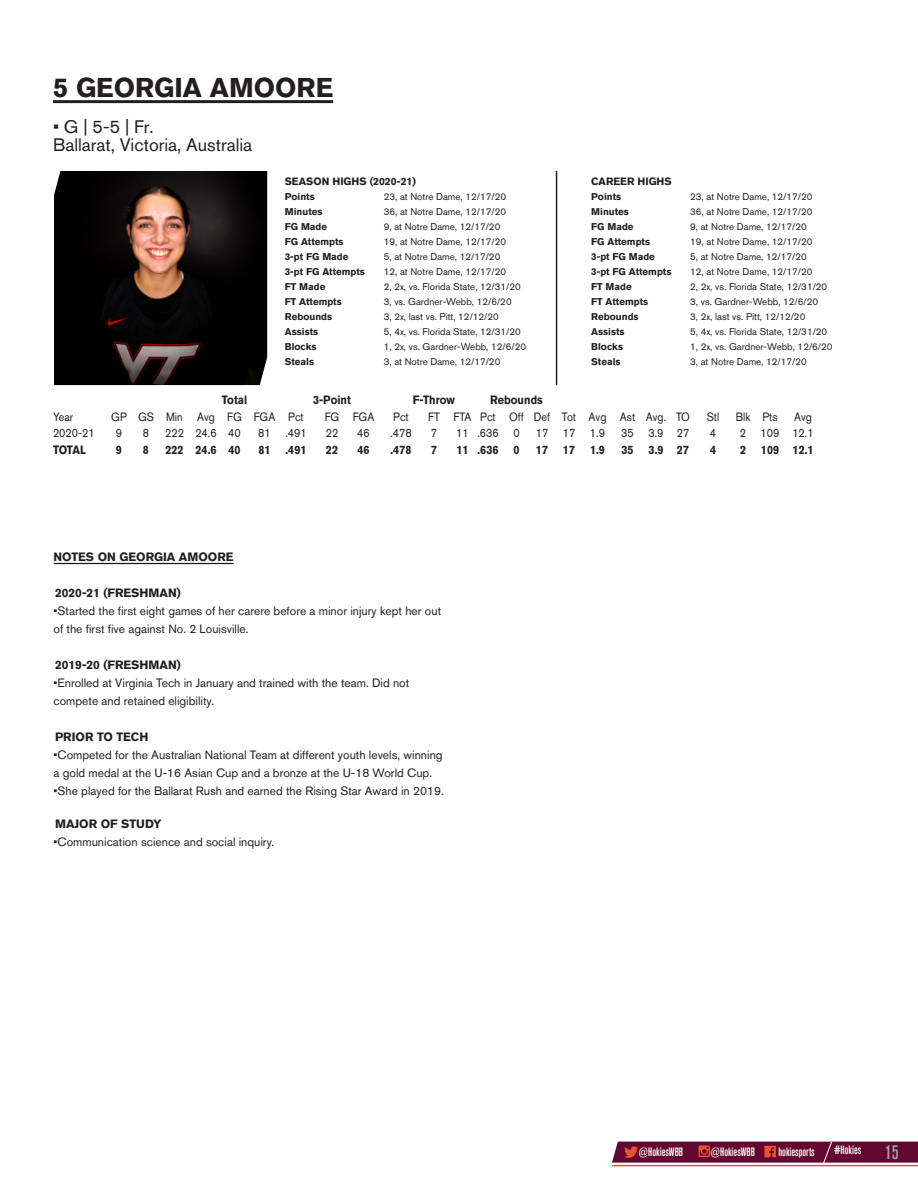
<style>
.page{position:relative;width:918px;height:1188px;background:#fff}
.page>*{position:absolute;margin:0;border:0;box-sizing:border-box;transform-origin:0 0}
.t1{font:700 27px "Akzidenz Grotesk BQ";color:#231f20}
.t2{font:500 condensed 19.5px "Akzidenz Grotesk BQ";color:#a2a5aa}
.t3{font:18px "Akzidenz Grotesk BQ";color:#231f20}
.t4{font:12px/18px "Akzidenz Grotesk BQ";color:#231f20}
.t5{font:12px "Akzidenz Grotesk BQ";color:#231f20;scale:.9 1}
.Box_ind_stats{font:700 12px "Akzidenz Grotesk BQ";color:#231f20;scale:.9 1}
.Box_ind_stats-2{font:700 12px "Akzidenz Grotesk BQ";color:#231f20}
.t6{font:500 condensed 12px "Akzidenz Grotesk BQ";color:#fff}
.t7{font:700 10.5px "Akzidenz Grotesk BQ";color:#231f20}
.t8{font:9.75px "Akzidenz Grotesk BQ";color:#231f20}
.t9{font:700 9.75px "Akzidenz Grotesk BQ";color:#231f20}
</style>
<div class="page">
<svg style="left:612px;top:1141px;width:306px;height:25px;background:#812b49"></svg>
<hr style="left:53px;top:100px;width:280px;height:3px;background:#231f20">
<img style="left:54px;top:171px;width:213px;height:214px">
<hr style="left:556px;top:171px;width:1px;height:214px;background:#231f20">
<hr style="left:54px;top:563px;width:180px;height:1px;background:#231f20">
<p class="t1" style="left:53px;top:72px;width:282px">5 GEORGIA AMOORE</p>
<p class="t3" style="left:53px;top:116px;width:100px">• G | 5-5 | Fr.</p>
<p class="t3" style="left:53px;top:134px;width:201px">Ballarat, Victoria, Australia</p>
<p class="t7" style="left:285px;top:176px;width:133px">SEASON HIGHS (2020-21)</p>
<p class="t9" style="left:285px;top:191px;width:32px">Points</p>
<p class="t8" style="left:384px;top:191px;width:124px">23, at Notre Dame, 12/17/20</p>
<p class="t9" style="left:285px;top:206px;width:39px">Minutes</p>
<p class="t8" style="left:384px;top:206px;width:124px">36, at Notre Dame, 12/17/20</p>
<p class="t9" style="left:285px;top:221px;width:44px">FG Made</p>
<p class="t8" style="left:384px;top:221px;width:118px">9, at Notre Dame, 12/17/20</p>
<p class="t9" style="left:285px;top:236px;width:60px">FG Attempts</p>
<p class="t8" style="left:384px;top:236px;width:124px">19, at Notre Dame, 12/17/20</p>
<p class="t9" style="left:285px;top:251px;width:65px">3-pt FG Made</p>
<p class="t8" style="left:384px;top:251px;width:118px">5, at Notre Dame, 12/17/20</p>
<p class="t9" style="left:285px;top:266px;width:82px">3-pt FG Attempts</p>
<p class="t8" style="left:384px;top:266px;width:124px">12, at Notre Dame, 12/17/20</p>
<p class="t9" style="left:285px;top:281px;width:42px">FT Made</p>
<p class="t8" style="left:384px;top:281px;width:139px">2, 2x, vs. Florida State, 12/31/20</p>
<p class="t9" style="left:285px;top:296px;width:59px">FT Attempts</p>
<p class="t8" style="left:384px;top:296px;width:129px">3, vs. Gardner-Webb, 12/6/20</p>
<p class="t9" style="left:285px;top:311px;width:49px">Rebounds</p>
<p class="t8" style="left:384px;top:311px;width:117px">3, 2x, last vs. Pitt, 12/12/20</p>
<p class="t9" style="left:285px;top:326px;width:35px">Assists</p>
<p class="t8" style="left:384px;top:326px;width:139px">5, 4x, vs. Florida State, 12/31/20</p>
<p class="t9" style="left:285px;top:341px;width:33px">Blocks</p>
<p class="t8" style="left:384px;top:341px;width:144px">1, 2x, vs. Gardner-Webb, 12/6/20</p>
<p class="t9" style="left:285px;top:356px;width:31px">Steals</p>
<p class="t8" style="left:384px;top:356px;width:118px">3, at Notre Dame, 12/17/20</p>
<p class="Box_ind_stats" style="left:222px;top:393px;width:30px">Total</p>
<p class="Box_ind_stats" style="left:313px;top:393px;width:44px">3-Point</p>
<p class="Box_ind_stats" style="left:413px;top:393px;width:48px">F-Throw</p>
<p class="Box_ind_stats" style="left:490px;top:393px;width:60px">Rebounds</p>
<p class="t7" style="left:591px;top:176px;width:82px">CAREER HIGHS</p>
<p class="t9" style="left:591px;top:191px;width:32px">Points</p>
<p class="t8" style="left:690px;top:191px;width:124px">23, at Notre Dame, 12/17/20</p>
<p class="t9" style="left:591px;top:206px;width:39px">Minutes</p>
<p class="t8" style="left:690px;top:206px;width:124px">36, at Notre Dame, 12/17/20</p>
<p class="t9" style="left:591px;top:221px;width:44px">FG Made</p>
<p class="t8" style="left:690px;top:221px;width:118px">9, at Notre Dame, 12/17/20</p>
<p class="t9" style="left:591px;top:236px;width:60px">FG Attempts</p>
<p class="t8" style="left:690px;top:236px;width:124px">19, at Notre Dame, 12/17/20</p>
<p class="t9" style="left:591px;top:251px;width:65px">3-pt FG Made</p>
<p class="t8" style="left:690px;top:251px;width:118px">5, at Notre Dame, 12/17/20</p>
<p class="t9" style="left:591px;top:266px;width:82px">3-pt FG Attempts</p>
<p class="t8" style="left:690px;top:266px;width:124px">12, at Notre Dame, 12/17/20</p>
<p class="t9" style="left:591px;top:281px;width:42px">FT Made</p>
<p class="t8" style="left:690px;top:281px;width:139px">2, 2x, vs. Florida State, 12/31/20</p>
<p class="t9" style="left:591px;top:296px;width:59px">FT Attempts</p>
<p class="t8" style="left:690px;top:296px;width:129px">3, vs. Gardner-Webb, 12/6/20</p>
<p class="t9" style="left:591px;top:311px;width:49px">Rebounds</p>
<p class="t8" style="left:690px;top:311px;width:117px">3, 2x, last vs. Pitt, 12/12/20</p>
<p class="t9" style="left:591px;top:326px;width:35px">Assists</p>
<p class="t8" style="left:690px;top:326px;width:139px">5, 4x, vs. Florida State, 12/31/20</p>
<p class="t9" style="left:591px;top:341px;width:33px">Blocks</p>
<p class="t8" style="left:690px;top:341px;width:144px">1, 2x, vs. Gardner-Webb, 12/6/20</p>
<p class="t9" style="left:591px;top:356px;width:31px">Steals</p>
<p class="t8" style="left:690px;top:356px;width:118px">3, at Notre Dame, 12/17/20</p>
<p class="t5" style="left:53px;top:410px;width:24px">Year</p>
<p class="t5" style="left:111px;top:410px;width:215px">GP GS Min Avg FG FGA Pct</p>
<p class="t5" style="left:325px;top:410px;width:57px">FG FGA</p>
<p class="t5" style="left:393px;top:410px;width:19px">Pct</p>
<p class="t5" style="left:428px;top:410px;width:292px">FT FTA Pct Off Def Tot Avg Ast Avg. TO</p>
<p class="t5" style="left:707px;top:410px;width:16px">Stl</p>
<p class="t5" style="left:736px;top:410px;width:48px">Blk Pts</p>
<p class="t5" style="left:794px;top:410px;width:21px">Avg</p>
<p class="t5" style="left:53px;top:426px;width:48px">2020-21</p>
<p class="t5" style="left:116px;top:426px;width:8px">9</p>
<p class="t5" style="left:143px;top:426px;width:8px">8</p>
<p class="t5" style="left:165px;top:426px;width:86px">222 24.6 40</p>
<p class="t5" style="left:258px;top:426px;width:55px">81 .491</p>
<p class="t5" style="left:326px;top:426px;width:15px">22</p>
<p class="t5" style="left:357px;top:426px;width:62px">46 .478</p>
<p class="t5" style="left:431px;top:426px;width:8px">7</p>
<p class="t5" style="left:456px;top:426px;width:72px">11 .636 0</p>
<p class="t5" style="left:536px;top:426px;width:79px">17 17 1.9</p>
<p class="t5" style="left:621px;top:426px;width:77px">35 3.9 27</p>
<p class="t5" style="left:710px;top:426px;width:8px">4</p>
<p class="t5" style="left:740px;top:426px;width:84px">2 109 12.1</p>
<p class="Box_ind_stats" style="left:53px;top:443px;width:38px">TOTAL</p>
<p class="Box_ind_stats" style="left:116px;top:443px;width:8px">9</p>
<p class="Box_ind_stats" style="left:143px;top:443px;width:8px">8</p>
<p class="Box_ind_stats" style="left:165px;top:443px;width:85px">222 24.6 40</p>
<p class="Box_ind_stats" style="left:258px;top:443px;width:55px">81 .491</p>
<p class="Box_ind_stats" style="left:326px;top:443px;width:15px">22</p>
<p class="Box_ind_stats" style="left:357px;top:443px;width:15px">46</p>
<p class="Box_ind_stats" style="left:391px;top:443px;width:25px">.478</p>
<p class="Box_ind_stats" style="left:431px;top:443px;width:8px">7</p>
<p class="Box_ind_stats" style="left:456px;top:443px;width:48px">11 .636</p>
<p class="Box_ind_stats" style="left:514px;top:443px;width:8px">0</p>
<p class="Box_ind_stats" style="left:536px;top:443px;width:45px">17 17</p>
<p class="Box_ind_stats" style="left:590px;top:443px;width:18px">1.9</p>
<p class="Box_ind_stats" style="left:621px;top:443px;width:15px">35</p>
<p class="Box_ind_stats" style="left:649px;top:443px;width:46px">3.9 27</p>
<p class="Box_ind_stats" style="left:710px;top:443px;width:8px">4</p>
<p class="Box_ind_stats" style="left:740px;top:443px;width:83px">2 109 12.1</p>
<p class="Box_ind_stats-2" style="left:54px;top:550px;width:182px">NOTES ON GEORGIA AMOORE</p>
<p class="Box_ind_stats-2" style="left:55px;top:586px;width:127px">2020-21 (FRESHMAN)</p>
<p class="t4" style="left:54px;top:602px;width:389px">•Started the first eight games of her carere before a minor injury kept her out of the first five against No. 2 Louisville.</p>
<p class="Box_ind_stats-2" style="left:55px;top:658px;width:127px">2019-20 (FRESHMAN)</p>
<p class="t4" style="left:54px;top:674px;width:357px">•Enrolled at Virginia Tech in January and trained with the team. Did not compete and retained eligibility.</p>
<p class="Box_ind_stats-2" style="left:55px;top:730px;width:95px">PRIOR TO TECH</p>
<p class="t4" style="left:54px;top:746px;width:391px">•Competed for the Australian National Team at different youth levels, winning a gold medal at the U-16 Asian Cup and a bronze at the U-18 World Cup.</p>
<p class="t4" style="left:54px;top:782px;width:390px">•She played for the Ballarat Rush and earned the Rising Star Award in 2019.</p>
<p class="Box_ind_stats-2" style="left:55px;top:817px;width:108px">MAJOR OF STUDY</p>
<p class="t4" style="left:54px;top:833px;width:221px">•Communication science and social inquiry.</p>
<p class="t6" style="left:639px;top:1145px;width:46px">@HokiesWBB</p>
<p class="t6" style="left:710px;top:1145px;width:46px">@HokiesWBB</p>
<p class="t6" style="left:779px;top:1145px;width:38px">hokiesports</p>
<p class="t6" style="left:834px;top:1144px;width:29px">#Hokies</p>
<h2 class="t2" style="left:885px;top:1141px;width:15px">15</h2>
</div>
